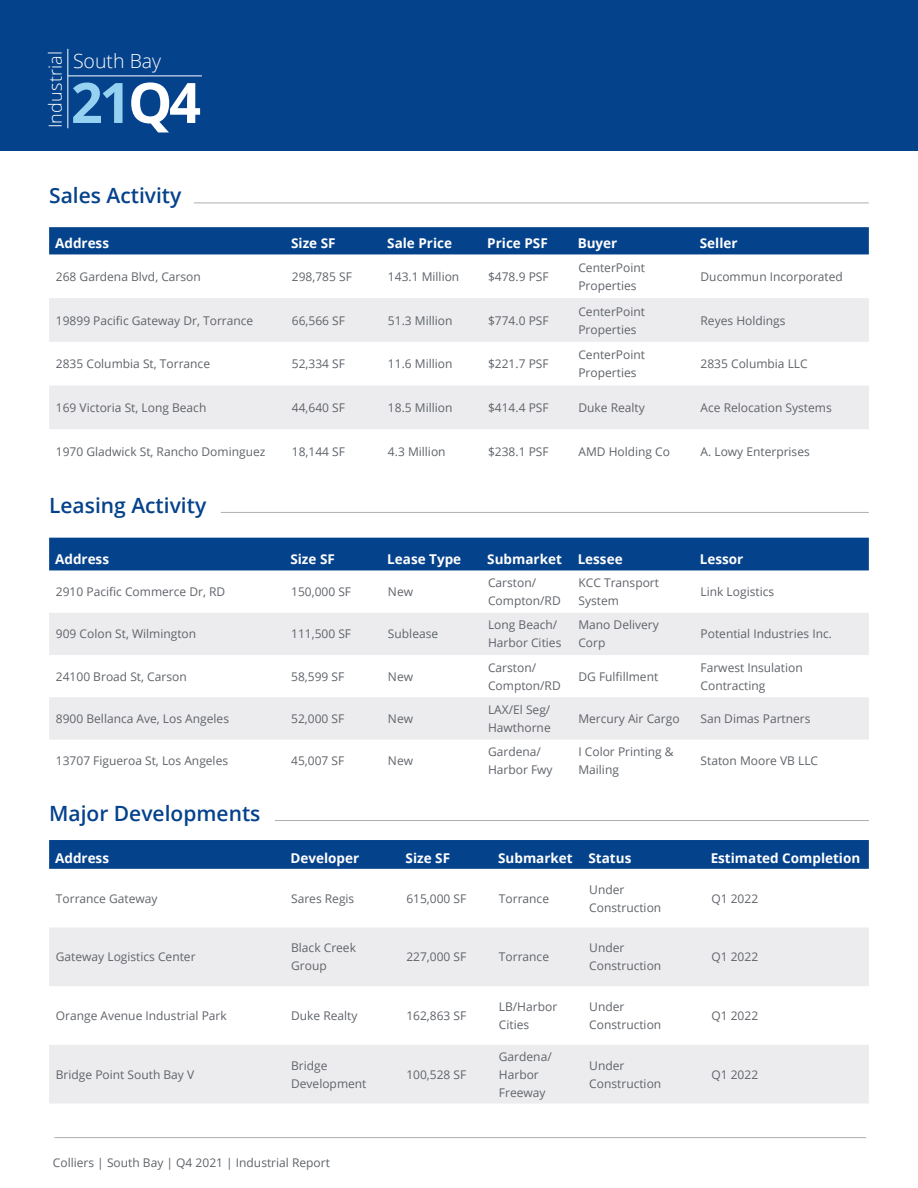
<style>
.page{position:relative;width:918px;height:1188px;background:#fff}
.page>*{position:absolute;margin:0;border:0;box-sizing:border-box;transform-origin:0 0}
.t1{font:700 55.8px "Open Sans";color:#95d2f2}
.t2{font:600 21px "Open Sans";color:#05428c}
.t3{font:300 19.5px "Open Sans";color:#fff}
.t4{font:300 18px "Open Sans";letter-spacing:.01em;color:#fff}
.t5{font:700 13.5px "Open Sans";color:#fff}
.t6{font:12px/18px "Open Sans";color:#5f6369}
.s1{color:#fff}
</style>
<div class="page">
<hr style="left:54px;top:1137px;width:812px;height:1px;background:#aeafb3">
<div style="left:0;top:0;width:918px;height:151px;background:#05428c"></div>
<hr style="left:68px;top:75px;width:134px;height:1px;background:#fff">
<hr style="left:67px;top:49px;width:1px;height:79px;background:#fff">
<div style="left:49px;top:227px;width:820px;height:27px;background:#05428c"></div>
<svg style="left:49px;top:298px;width:820px;height:131px;fill:#ececee"></svg>
<hr style="left:194px;top:203px;width:675px;height:1px;background:#aeafb3">
<div style="left:49px;top:538px;width:820px;height:32px;background:#05428c"></div>
<svg style="left:49px;top:613px;width:820px;height:127px;fill:#ececee"></svg>
<hr style="left:221px;top:512px;width:648px;height:1px;background:#aeafb3">
<hr style="left:275px;top:820px;width:594px;height:1px;background:#aeafb3">
<div style="left:49px;top:840px;width:820px;height:29px;background:#05428c"></div>
<svg style="left:49px;top:928px;width:820px;height:176px;fill:#ececee"></svg>
<h3 class="t4" style="left:43px;top:128px;width:79px;rotate:-90deg">Industrial</h3>
<h3 class="t3" style="left:73px;top:48px;width:90px">South Bay</h3>
<h1 class="t1" style="left:71px;top:63px;width:132px">21<span class="s1">Q4</span></h1>
<h2 class="t2" style="left:49px;top:181px;width:134px">Sales Activity</h2>
<p class="t5" style="left:55px;top:234px;width:55px">Address</p>
<p class="t5" style="left:291px;top:234px;width:46px">Size SF</p>
<p class="t5" style="left:387px;top:234px;width:66px">Sale Price</p>
<p class="t5" style="left:487px;top:234px;width:62px">Price PSF</p>
<p class="t5" style="left:578px;top:234px;width:41px">Buyer</p>
<p class="t5" style="left:700px;top:234px;width:39px">Seller</p>
<p class="t6" style="left:56px;top:267px;width:146px">268 Gardena Blvd, Carson</p>
<p class="t6" style="left:292px;top:267px;width:62px">298,785 SF</p>
<p class="t6" style="left:388px;top:267px;width:73px">143.1 Million</p>
<p class="t6" style="left:488px;top:267px;width:62px">$478.9 PSF</p>
<p class="t6" style="left:578px;top:258px;width:68px">CenterPoint<br>Properties</p>
<p class="t6" style="left:701px;top:267px;width:144px">Ducommun Incorporated</p>
<p class="t6" style="left:56px;top:311px;width:199px">19899 Pacific Gateway Dr, Torrance</p>
<p class="t6" style="left:292px;top:311px;width:55px">66,566 SF</p>
<p class="t6" style="left:388px;top:311px;width:66px">51.3 Million</p>
<p class="t6" style="left:488px;top:311px;width:62px">$774.0 PSF</p>
<p class="t6" style="left:578px;top:302px;width:68px">CenterPoint<br>Properties</p>
<p class="t6" style="left:701px;top:311px;width:86px">Reyes Holdings</p>
<p class="t6" style="left:56px;top:355px;width:156px">2835 Columbia St, Torrance</p>
<p class="t6" style="left:292px;top:355px;width:55px">52,334 SF</p>
<p class="t6" style="left:388px;top:355px;width:66px">11.6 Million</p>
<p class="t6" style="left:488px;top:355px;width:62px">$221.7 PSF</p>
<p class="t6" style="left:578px;top:346px;width:68px">CenterPoint<br>Properties</p>
<p class="t6" style="left:701px;top:355px;width:109px">2835 Columbia LLC</p>
<p class="t6" style="left:56px;top:398px;width:152px">169 Victoria St, Long Beach</p>
<p class="t6" style="left:292px;top:398px;width:55px">44,640 SF</p>
<p class="t6" style="left:388px;top:398px;width:66px">18.5 Million</p>
<p class="t6" style="left:488px;top:398px;width:62px">$414.4 PSF</p>
<p class="t6" style="left:578px;top:398px;width:68px">Duke Realty</p>
<p class="t6" style="left:701px;top:398px;width:133px">Ace Relocation Systems</p>
<p class="t6" style="left:56px;top:442px;width:211px">1970 Gladwick St, Rancho Dominguez</p>
<p class="t6" style="left:292px;top:442px;width:55px">18,144 SF</p>
<p class="t6" style="left:388px;top:442px;width:59px">4.3 Million</p>
<p class="t6" style="left:488px;top:442px;width:62px">$238.1 PSF</p>
<p class="t6" style="left:578px;top:442px;width:93px">AMD Holding Co</p>
<p class="t6" style="left:701px;top:442px;width:111px">A. Lowy Enterprises</p>
<h2 class="t2" style="left:49px;top:491px;width:159px">Leasing Activity</h2>
<p class="t5" style="left:55px;top:550px;width:55px">Address</p>
<p class="t5" style="left:290px;top:550px;width:46px">Size SF</p>
<p class="t5" style="left:387px;top:550px;width:75px">Lease Type</p>
<p class="t5" style="left:487px;top:550px;width:137px">Submarket Lessee</p>
<p class="t5" style="left:700px;top:550px;width:45px">Lessor</p>
<p class="t6" style="left:56px;top:583px;width:171px">2910 Pacific Commerce Dr, RD</p>
<p class="t6" style="left:291px;top:583px;width:62px">150,000 SF</p>
<p class="t6" style="left:388px;top:583px;width:27px">New</p>
<p class="t6" style="left:488px;top:574px;width:74px">Carston/<br>Compton/RD</p>
<p class="t6" style="left:578px;top:574px;width:82px">KCC Transport<br>System</p>
<p class="t6" style="left:701px;top:583px;width:75px">Link Logistics</p>
<p class="t6" style="left:56px;top:625px;width:142px">909 Colon St, Wilmington</p>
<p class="t6" style="left:291px;top:625px;width:62px">111,500 SF</p>
<p class="t6" style="left:388px;top:625px;width:52px">Sublease</p>
<p class="t6" style="left:488px;top:616px;width:75px">Long Beach/<br>Harbor Cities</p>
<p class="t6" style="left:578px;top:616px;width:82px">Mano Delivery<br>Corp</p>
<p class="t6" style="left:701px;top:625px;width:133px">Potential Industries Inc.</p>
<p class="t6" style="left:56px;top:667px;width:132px">24100 Broad St, Carson</p>
<p class="t6" style="left:291px;top:667px;width:55px">58,599 SF</p>
<p class="t6" style="left:388px;top:667px;width:27px">New</p>
<p class="t6" style="left:488px;top:658px;width:74px">Carston/<br>Compton/RD</p>
<p class="t6" style="left:578px;top:667px;width:81px">DG Fulfillment</p>
<p class="t6" style="left:701px;top:658px;width:104px">Farwest Insulation<br>Contracting</p>
<p class="t6" style="left:56px;top:709px;width:175px">8900 Bellanca Ave, Los Angeles</p>
<p class="t6" style="left:291px;top:709px;width:55px">52,000 SF</p>
<p class="t6" style="left:388px;top:709px;width:27px">New</p>
<p class="t6" style="left:488px;top:700px;width:64px">LAX/El Seg/<br>Hawthorne</p>
<p class="t6" style="left:578px;top:709px;width:103px">Mercury Air Cargo</p>
<p class="t6" style="left:701px;top:709px;width:111px">San Dimas Partners</p>
<p class="t6" style="left:56px;top:752px;width:174px">13707 Figueroa St, Los Angeles</p>
<p class="t6" style="left:291px;top:752px;width:55px">45,007 SF</p>
<p class="t6" style="left:388px;top:752px;width:27px">New</p>
<p class="t6" style="left:488px;top:743px;width:66px">Gardena/<br>Harbor Fwy</p>
<p class="t6" style="left:578px;top:743px;width:97px">I Color Printing &amp;<br>Mailing</p>
<p class="t6" style="left:701px;top:752px;width:119px">Staton Moore VB LLC</p>
<h2 class="t2" style="left:49px;top:799px;width:213px">Major Developments</h2>
<p class="t5" style="left:55px;top:848px;width:55px">Address</p>
<p class="t5" style="left:290px;top:848px;width:70px">Developer</p>
<p class="t5" style="left:406px;top:848px;width:46px">Size SF</p>
<p class="t5" style="left:498px;top:848px;width:135px">Submarket Status</p>
<p class="t5" style="left:711px;top:848px;width:151px">Estimated Completion</p>
<p class="t6" style="left:56px;top:889px;width:103px">Torrance Gateway</p>
<p class="t6" style="left:291px;top:889px;width:65px">Sares Regis</p>
<p class="t6" style="left:406px;top:889px;width:62px">615,000 SF</p>
<p class="t6" style="left:499px;top:889px;width:52px">Torrance</p>
<p class="t6" style="left:589px;top:880px;width:74px">Under<br>Construction</p>
<p class="t6" style="left:711px;top:889px;width:48px">Q1 2022</p>
<p class="t6" style="left:56px;top:948px;width:141px">Gateway Logistics Center</p>
<p class="t6" style="left:291px;top:939px;width:66px">Black Creek<br>Group</p>
<p class="t6" style="left:406px;top:948px;width:62px">227,000 SF</p>
<p class="t6" style="left:499px;top:948px;width:52px">Torrance</p>
<p class="t6" style="left:589px;top:939px;width:74px">Under<br>Construction</p>
<p class="t6" style="left:711px;top:948px;width:48px">Q1 2022</p>
<p class="t6" style="left:56px;top:1006px;width:172px">Orange Avenue Industrial Park</p>
<p class="t6" style="left:291px;top:1006px;width:68px">Duke Realty</p>
<p class="t6" style="left:406px;top:1006px;width:62px">162,863 SF</p>
<p class="t6" style="left:499px;top:997px;width:60px">LB/Harbor<br>Cities</p>
<p class="t6" style="left:589px;top:997px;width:74px">Under<br>Construction</p>
<p class="t6" style="left:711px;top:1006px;width:48px">Q1 2022</p>
<p class="t6" style="left:56px;top:1065px;width:140px">Bridge Point South Bay V</p>
<p class="t6" style="left:291px;top:1056px;width:77px">Bridge<br>Development</p>
<p class="t6" style="left:406px;top:1065px;width:62px">100,528 SF</p>
<p class="t6" style="left:53px;top:1153px;width:279px">Colliers | South Bay | Q4 2021 | Industrial Report</p>
<p class="t6" style="left:499px;top:1047px;width:54px">Gardena/<br>Harbor<br>Freeway</p>
<p class="t6" style="left:589px;top:1056px;width:74px">Under<br>Construction</p>
<p class="t6" style="left:711px;top:1065px;width:48px">Q1 2022</p>
</div>
